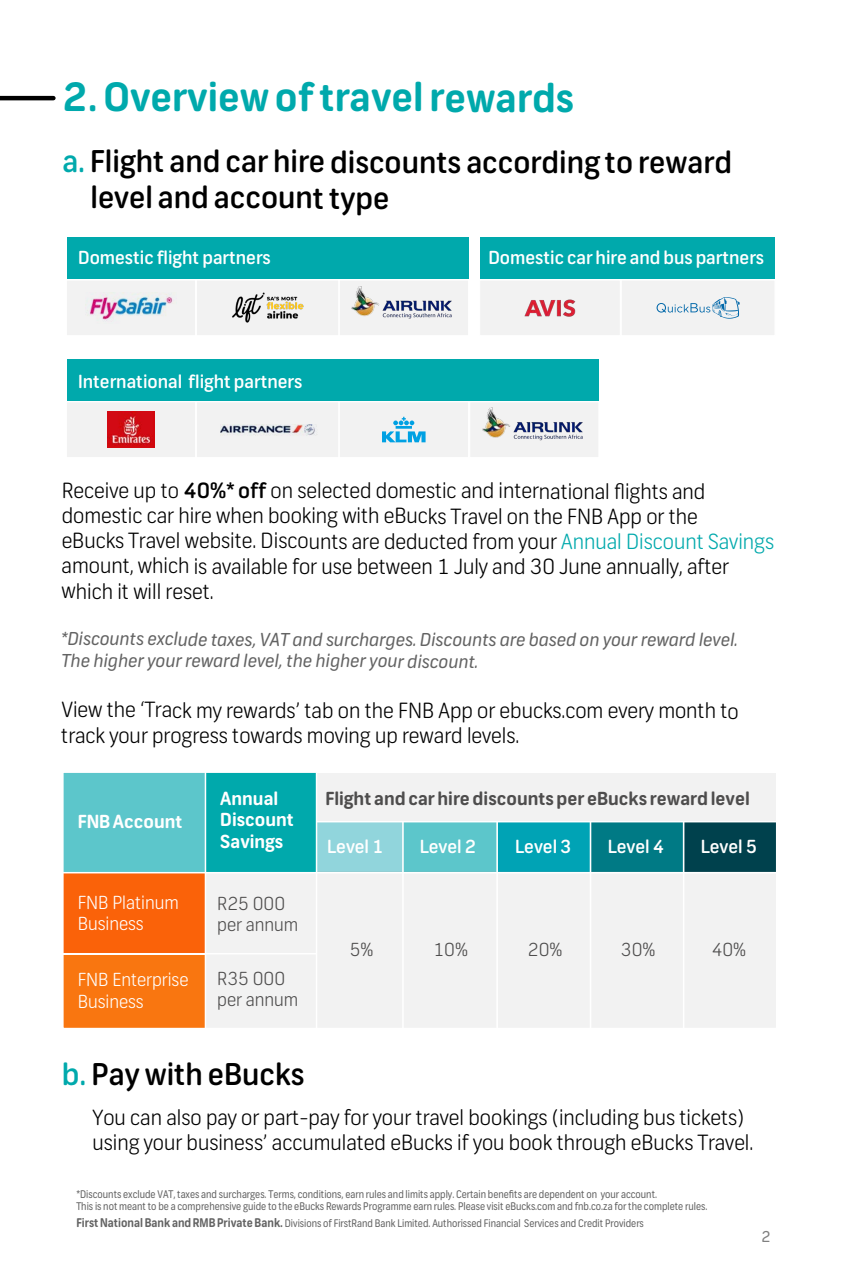
<style>
.page{position:relative;width:851px;height:1276px;background:#fff}
.page>*{position:absolute;margin:0;border:0;box-sizing:border-box;transform-origin:0 0}
.t1{font:700 39px "FNB Sans";color:#00a9ac}
.t2{font:500 30px/35.7px "FNB Sans";color:#000}
.t3{font:300 21px/25px "FNB Sans";color:#000}
.t4{font:italic 18px/21.5px "FNB Sans";color:#636363}
.t5{font:500 18px "FNB Sans";color:#fff}
.t6{font:700 18px "FNB Sans";color:#4e4d4d}
.t7{font:300 18px/21.6px "FNB Sans";color:#4e4d4d}
.t8{font:300 18px/21.6px "FNB Sans";color:#fff}
.t9{font:700 18px/21.6px "FNB Sans";color:#fff}
.t10{font:15px "FNB Sans";color:#808080}
.t11{font:10.5px/11.6px "FNB Sans";color:#636363;scale:.91 1}
.t12{font:10.5px "FNB Sans";color:#636363;scale:.92 1}
.s1{color:#00a9ac}
.s2{font-weight:500}
.s3{font-weight:700;font-size:12px}
</style>
<div class="page">
<div style="left:316px;top:774px;width:460px;height:99px;background:#f2f2f2"></div>
<div style="left:316px;top:822px;width:86px;height:50px;background:#91d5dc"></div>
<div style="left:403px;top:822px;width:94px;height:50px;background:#5cc6cb"></div>
<div style="left:497px;top:822px;width:93px;height:50px;background:#00a3b5"></div>
<div style="left:590px;top:822px;width:93px;height:50px;background:#007a85"></div>
<div style="left:683px;top:822px;width:92px;height:50px;background:#00414d"></div>
<div style="left:316px;top:871px;width:460px;height:157px;background:#f2f2f2"></div>
<div style="left:206px;top:873px;width:110px;height:155px;background:#f2f2f2"></div>
<div style="left:206px;top:772px;width:110px;height:100px;background:#00a9ac"></div>
<div style="left:63px;top:955px;width:142px;height:73px;background:#f97610"></div>
<div style="left:63px;top:873px;width:142px;height:81px;background:#fa6209"></div>
<div style="left:63px;top:772px;width:142px;height:101px;background:#5cc6cb"></div>
<div style="left:62px;top:771px;width:715px;height:258px;border:2px solid #fff"></div>
<hr style="left:63px;top:872px;width:713px;height:1px;background:#fff">
<hr style="left:63px;top:953px;width:253px;height:1px;background:#fff">
<hr style="left:316px;top:821px;width:460px;height:1px;background:#fff">
<hr style="left:205px;top:772px;width:1px;height:256px;background:#fff">
<hr style="left:316px;top:772px;width:1px;height:257px;background:#fff">
<hr style="left:402px;top:821px;width:1px;height:208px;background:#fff">
<hr style="left:496px;top:821px;width:2px;height:208px;background:#fff">
<hr style="left:589px;top:821px;width:2px;height:208px;background:#fff">
<hr style="left:682px;top:821px;width:2px;height:208px;background:#fff">
<hr style="left:0;top:96px;width:53px;height:4px;background:#000">
<div style="left:67px;top:359px;width:531px;height:42px;background:#00a9ac"></div>
<div style="left:67px;top:237px;width:401px;height:42px;background:#00a9ac"></div>
<div style="left:339px;top:280px;width:130px;height:56px;background:#f2f2f2;border:1px solid #fff"></div>
<div style="left:66px;top:401px;width:130px;height:57px;background:#f2f2f2;border:1px solid #fff"></div>
<div style="left:196px;top:401px;width:143px;height:57px;background:#f2f2f2;border:1px solid #fff"></div>
<div style="left:339px;top:401px;width:130px;height:57px;background:#f2f2f2;border:1px solid #fff"></div>
<div style="left:469px;top:401px;width:130px;height:57px;background:#f2f2f2;border:1px solid #fff"></div>
<div style="left:66px;top:280px;width:130px;height:56px;background:#f2f2f2;border:1px solid #fff"></div>
<img style="left:85px;top:292px;width:88px;height:29px">
<div style="left:196px;top:280px;width:143px;height:56px;background:#f2f2f2;border:1px solid #fff"></div>
<img style="left:226px;top:280px;width:82px;height:56px">
<img style="left:349px;top:280px;width:107px;height:56px">
<img style="left:107px;top:411px;width:48px;height:37px">
<svg style="left:382px;top:417px;width:43px;height:25px"></svg>
<img style="left:220px;top:425px;width:95px;height:10px">
<div style="left:480px;top:237px;width:294px;height:42px;background:#00a9ac"></div>
<div style="left:479px;top:280px;width:141px;height:56px;background:#f2f2f2;border:1px solid #fff"></div>
<div style="left:620px;top:280px;width:155px;height:56px;background:#f2f2f2;border:1px solid #fff"></div>
<img style="left:524px;top:299px;width:52px;height:18px">
<svg style="left:656px;top:297px;width:83px;height:22px"></svg>
<img style="left:480px;top:401px;width:107px;height:57px">
<h1 class="t1" style="left:62px;top:73px;width:513px">2. Overview of travel rewards</h1>
<h2 class="t2" style="left:90px;top:144px;width:643px;text-indent:-28px"><span class="s1">a.</span> Flight and car hire discounts according to reward level and account type</h2>
<p class="t5" style="left:78px;top:246px;width:194px">Domestic flight partners</p>
<p class="t5" style="left:488px;top:246px;width:277px">Domestic car hire and bus partners</p>
<p class="t5" style="left:78px;top:371px;width:226px">International flight partners</p>
<p class="t3" style="left:62px;top:478px;width:714px">Receive up to <span class="s2">40%* off</span> on selected domestic and international flights and domestic car hire when booking with eBucks Travel on the FNB App or the<br>eBucks Travel website. Discounts are deducted from your <span class="s1">Annual Discount Savings </span>amount, which is available for use between 1 July and 30 June annually, after which it will reset.</p>
<p class="t4" style="left:61px;top:629px;width:678px">*Discounts exclude taxes, VAT and surcharges. Discounts are based on your reward level.<br>The higher your reward level, the higher your discount.</p>
<p class="t3" style="left:61px;top:698px;width:678px">View the ‘Track my rewards’ tab on the FNB App or ebucks.com every month to track your progress towards moving up reward levels.</p>
<p class="t9" style="left:78px;top:810px;width:106px">FNB Account</p>
<p class="t8" style="left:78px;top:891px;width:103px">FNB Platinum<br>Business</p>
<p class="t9" style="left:220px;top:787px;width:75px">Annual<br>Discount<br>Savings</p>
<p class="t7" style="left:217px;top:892px;width:82px">R25 000 per annum</p>
<p class="t8" style="left:78px;top:969px;width:112px">FNB Enterprise<br>Business</p>
<p class="t7" style="left:217px;top:967px;width:82px">R35 000 per annum</p>
<p class="t6" style="left:325px;top:787px;width:426px">Flight and car hire discounts per eBucks reward level</p>
<p class="t5" style="left:327px;top:835px;width:58px">Level 1</p>
<p class="t5" style="left:419px;top:835px;width:58px">Level 2</p>
<p class="t5" style="left:515px;top:835px;width:58px">Level 3</p>
<p class="t5" style="left:607px;top:835px;width:58px">Level 4</p>
<p class="t5" style="left:700px;top:835px;width:58px">Level 5</p>
<p class="t7" style="left:349px;top:939px;width:25px">5%</p>
<p class="t7" style="left:433px;top:939px;width:36px">10%</p>
<p class="t7" style="left:528px;top:939px;width:36px">20%</p>
<p class="t7" style="left:621px;top:939px;width:36px">30%</p>
<p class="t7" style="left:711px;top:939px;width:36px">40%</p>
<h2 class="t2" style="left:62px;top:1056px;width:244px"><span class="s1">b.</span> Pay with eBucks</h2>
<p class="t3" style="left:92px;top:1104px;width:662px">You can also pay or part-pay for your travel bookings (including bus tickets) using your business’ accumulated eBucks if you book through eBucks Travel.</p>
<p class="t11" style="left:76px;top:1188px;width:694px">*Discounts exclude VAT, taxes and surcharges. Terms, conditions, earn rules and limits apply. Certain benefits are dependent on your account.<br>This is not meant to be a comprehensive guide to the eBucks Rewards Programme earn rules. Please visit eBucks.com and fnb.co.za for the complete rules.</p>
<p class="t12" style="left:76px;top:1217px;width:618px"><span class="s3">First National Bank and RMB Private Bank.</span> Divisions of FirstRand Bank Limited. Authorissed Financial Services and Credit Providers</p>
<p class="t10" style="left:761px;top:1227px;width:11px">2</p>
</div>
